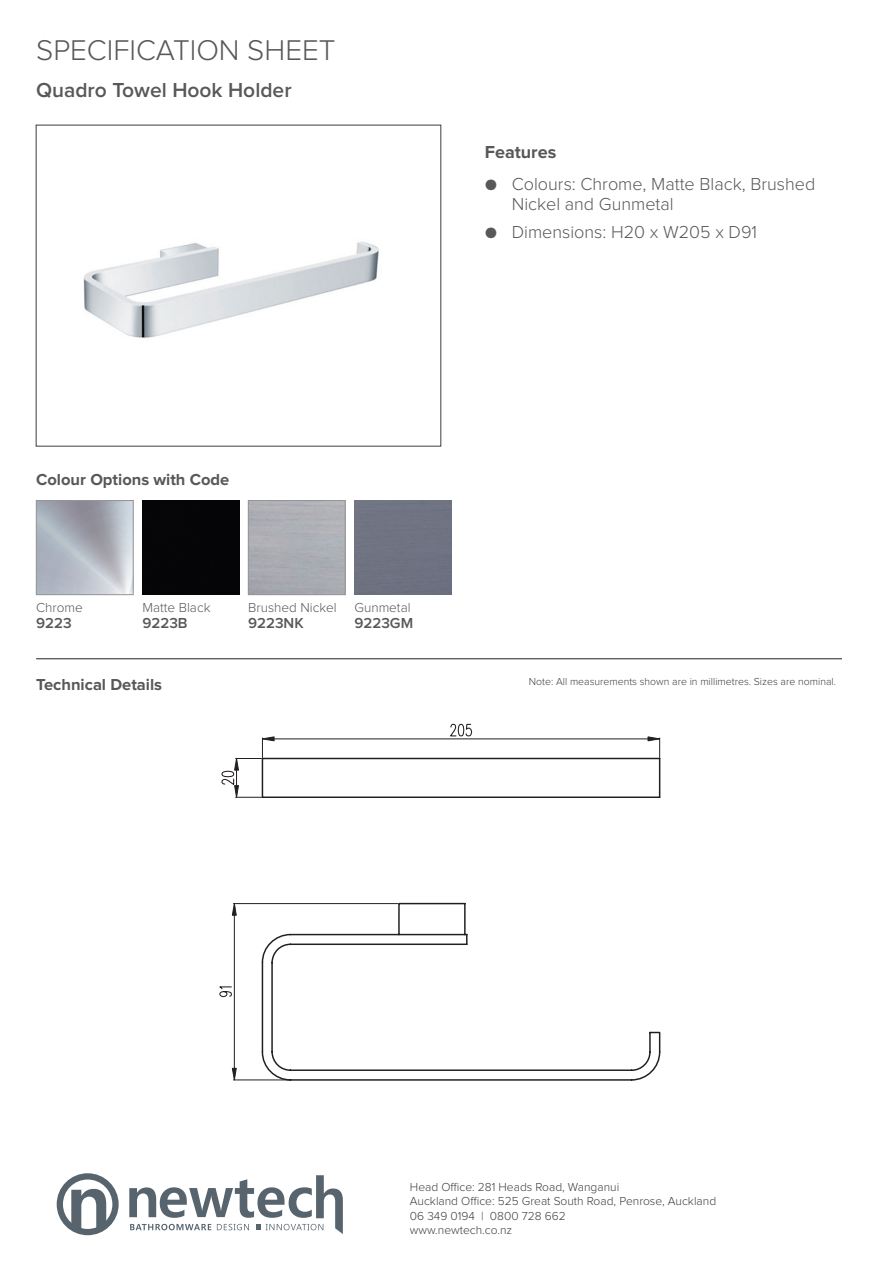
<style>
.page{position:relative;width:893px;height:1263px;background:#fff}
.page>*{position:absolute;margin:0;border:0;box-sizing:border-box;transform-origin:0 0}
.t1{font:300 29.55px "Proxima Nova";color:#57585a}
.t2{font:600 21px "Proxima Nova";color:#57585a}
.t3{font:300 18px/19.5px "Proxima Nova";color:#57585a}
.t4{font:700 18px "Proxima Nova";color:#57585a}
.t5{font:700 16.5px "Proxima Nova";color:#57585a}
.t6{font:600 15px "Proxima Nova";color:#57585a}
.t7{font:300 13.5px "Proxima Nova";color:#57585a}
.t8{font:13.2px "Century Gothic";color:#231f20}
.t9{font:300 12px "Proxima Nova";color:#3e3e3f}
.t10{font:300 10.5px "Proxima Nova";color:#3e3e3f}
</style>
<div class="page">
<div style="left:57px;top:1173px;width:62px;height:62px;border:6px solid #57646d;border-radius:50%"></div>
<svg style="left:71px;top:1189px;width:35px;height:43px"></svg>
<svg style="left:129px;top:1175px;width:214px;height:59px"></svg>
<img style="left:83px;top:241px;width:296px;height:97px">
<hr style="left:36px;top:658px;width:806px;height:1px;background:#231f20">
<div style="left:142px;top:500px;width:97px;height:95px;background:#050507"></div>
<svg style="left:38px;top:502px;width:93px;height:91px;background:#b0b5bf"></svg>
<div style="left:36px;top:500px;width:97px;height:95px;border:1px solid #939598"></div>
<svg style="left:261px;top:757px;width:400px;height:324px"></svg>
<hr style="left:202px;top:1262px;width:185px;height:1px;background:#231f20">
<hr style="left:274px;top:738px;width:374px;height:1px;background:#231f20">
<svg style="left:221px;top:737px;width:53px;height:61px"></svg>
<svg style="left:648px;top:737px;width:12px;height:20px"></svg>
<svg style="left:450px;top:723px;width:23px;height:14px"></svg>
<hr style="left:233px;top:903px;width:165px;height:1px;background:#231f20">
<hr style="left:233px;top:1079px;width:56px;height:1px;background:#231f20">
<hr style="left:234px;top:915px;width:1px;height:153px;background:#231f20">
<svg style="left:232px;top:903px;width:4px;height:12px"></svg>
<svg style="left:232px;top:1068px;width:4px;height:12px"></svg>
<svg style="left:219px;top:986px;width:13px;height:12px"></svg>
<div style="left:354px;top:500px;width:97px;height:95px;background:#6f7281"></div>
<div style="left:248px;top:500px;width:97px;height:95px;border:1px solid #939598"></div>
<p class="t1" style="left:36px;top:36px;width:301px">SPECIFICATION SHEET</p>
<p class="t2" style="left:36px;top:80px;width:257px">Quadro Towel Hook Holder</p>
<p class="t4" style="left:485px;top:143px;width:73px">Features</p>
<p class="t3" style="left:512px;top:175px;width:305px;text-indent:-27px">● Colours: Chrome, Matte Black, Brushed<br>Nickel and Gunmetal</p>
<p class="t3" style="left:485px;top:223px;width:274px">● Dimensions: H20 x W205 x D91</p>
<p class="t5" style="left:36px;top:472px;width:195px">Colour Options with Code</p>
<p class="t7" style="left:36px;top:601px;width:48px">Chrome</p>
<p class="t6" style="left:36px;top:616px;width:37px">9223</p>
<p class="t7" style="left:142px;top:601px;width:69px">Matte Black</p>
<p class="t6" style="left:142px;top:616px;width:47px">9223B</p>
<p class="t7" style="left:248px;top:601px;width:90px">Brushed Nickel</p>
<p class="t6" style="left:248px;top:616px;width:57px">9223NK</p>
<p class="t7" style="left:354px;top:601px;width:58px">Gunmetal</p>
<p class="t6" style="left:354px;top:616px;width:60px">9223GM</p>
<p class="t5" style="left:36px;top:677px;width:127px">Technical Details</p>
<p class="t10" style="left:529px;top:677px;width:309px">Note: All measurements shown are in millimetres. Sizes are nominal.</p>
<p class="t9" style="left:410px;top:1181px;width:211px">Head Office: 281 Heads Road, Wanganui</p>
<p class="t9" style="left:410px;top:1196px;width:308px">Auckland Office: 525 Great South Road, Penrose, Auckland</p>
<p class="t9" style="left:410px;top:1210px;width:157px">06 349 0194 | 0800 728 662</p>
<p class="t9" style="left:410px;top:1225px;width:104px">www.newtech.co.nz</p>
<p class="t8" style="left:404px;top:1205px;width:38px">9223B</p>
</div>
